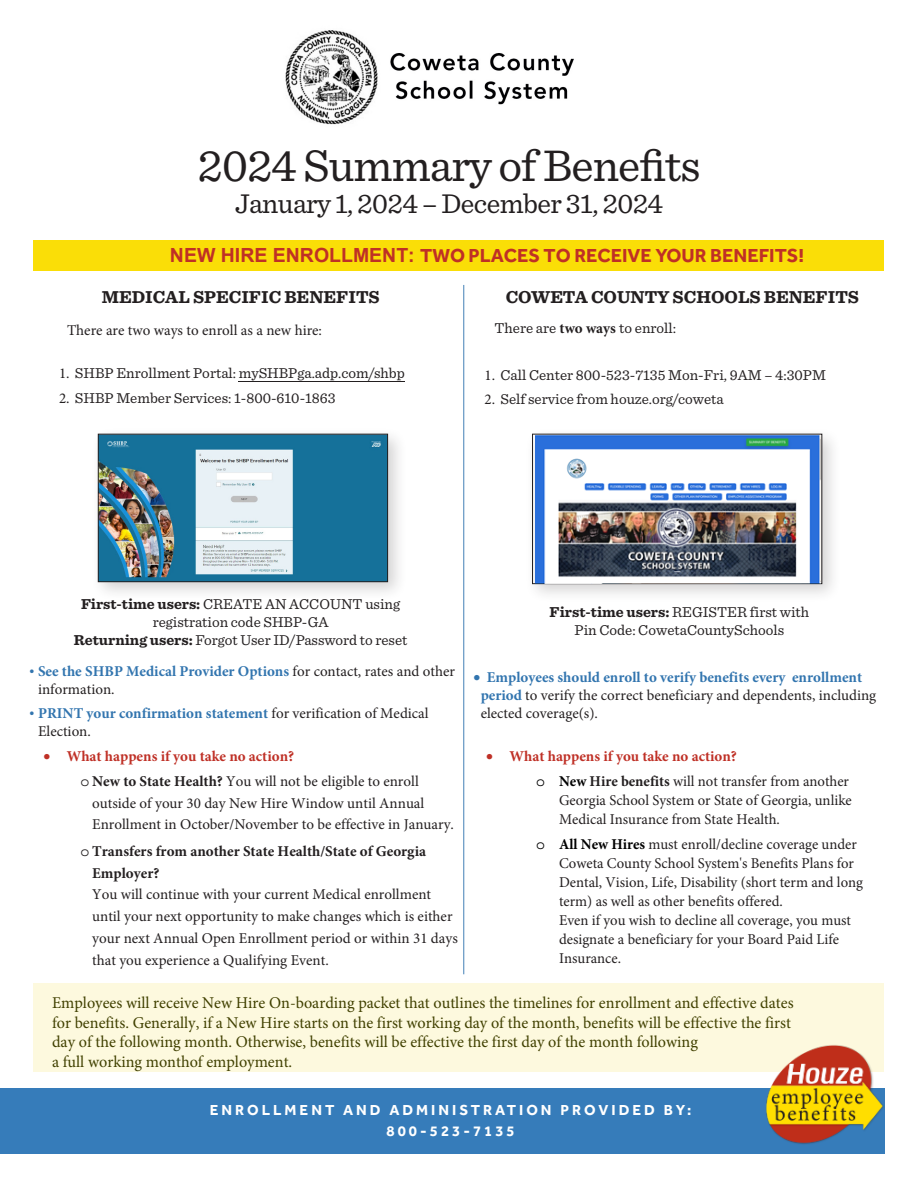
<style>
.page{position:relative;width:918px;height:1188px;background:#fff}
.page>*{position:absolute;margin:0;border:0;box-sizing:border-box;transform-origin:0 0}
.t1{font:46.5px "Sentinel";letter-spacing:-.02em;color:#231f20}
.t2{font:28.5px "Sentinel";letter-spacing:-.02em;color:#231f20}
.t3{font:700 19.5px "Effra";color:#bf3026}
.t4{font:700 18px "Sentinel";color:#231f20}
.t5{font:16.5px/19.4px "Minion Pro";color:#404000}
.t6{font:15px/19px "Minion Pro";color:#231f20}
.t7{font:15px/18px "Sentinel";color:#231f20;text-align:center}
.t8{font:700 15px/25px "Minion Pro";color:#bf3026}
.t9{font:700 15px "Effra";letter-spacing:.2em;color:#fff}
.s1{font-family:"Arial"}
.s2{font-family:"Minion Pro";font-weight:700}
.s3{font-family:"Minion Pro"}
.s4{font-weight:700}
.s5{font-family:"Sentinel";color:#3275af}
.s6{font-weight:700;color:#3275af}
.s7{font-family:"Courier Std";font-weight:400;color:#231f20}
.s8{color:#231f20}
.s9{font-weight:400;color:#231f20}
.s10{font-family:"Courier Std"}
.s11{color:#3275af}
.s12{font-family:"Courier Std";font-weight:400;color:#000}
.s13{color:#000}
.s14{font-family:"Courier Std";color:#000}
.s15{font-weight:700;color:#000}
</style>
<div class="page">
<img style="left:285px;top:30px;width:289px;height:95px">
<div style="left:34px;top:241px;width:850px;height:30px;background:#fade07"></div>
<hr style="left:464px;top:285px;width:1px;height:689px;background:#3275af">
<div style="left:34px;top:983px;width:850px;height:89px;background:#fdf9de"></div>
<div style="left:0;top:1089px;width:884px;height:65px;background:#367cba"></div>
<img style="left:764px;top:1045px;width:120px;height:99px">
<div style="left:525px;top:426px;width:317px;height:178px;background:#231f20;opacity:.2"></div>
<div style="left:91px;top:426px;width:317px;height:175px;background:#231f20;opacity:.2"></div>
<img style="left:100px;top:436px;width:286px;height:144px">
<div style="left:98px;top:434px;width:290px;height:148px;border:1px solid #231f20"></div>
<hr style="left:239px;top:381px;width:166px;height:1px;background:#231f20">
<img style="left:536px;top:435px;width:285px;height:148px">
<p class="t1" style="left:198px;top:131px;width:504px">2024 Summary of Benefits</p>
<p class="t2" style="left:235px;top:182px;width:430px">January 1, 2024 – December 31, 2024</p>
<p class="t3" style="left:170px;top:244px;width:636px"><span class="s1">NEW HIRE ENROLLMENT:</span> TWO PLACES TO RECEIVE YOUR BENEFITS!</p>
<p class="t4" style="left:102px;top:282px;width:279px">MEDICAL SPECIFIC BENEFITS</p>
<p class="t4" style="left:506px;top:282px;width:355px">COWETA COUNTY SCHOOLS BENEFITS</p>
<p class="t7" style="left:494px;top:318px;width:183px">There are <span class="s2">two ways</span> to enroll<span class="s3">:</span></p>
<p class="t7" style="left:485px;top:365px;width:343px"><span class="s3">1.</span> Call Center 800-523-7135 Mon-Fri, 9AM – 4:30PM</p>
<p class="t7" style="left:485px;top:389px;width:241px"><span class="s3">2.</span> Self service from houze.org/coweta</p>
<p class="t6" style="left:67px;top:321px;width:257px">There are two ways to enroll as a new hire:</p>
<p class="t7" style="left:59px;top:363px;width:347px"><span class="s3">1.</span> SHBP Enrollment Portal: mySHBPga.adp.com/shbp</p>
<p class="t7" style="left:59px;top:388px;width:278px"><span class="s3">2.</span> SHBP Member Services: 1-800-610-1863</p>
<p class="t7" style="left:81px;top:594px;width:320px"><span class="s4">First-time users:</span> CREATE AN ACCOUNT using</p>
<p class="t7" style="left:153px;top:612px;width:177px">registration code SHBP-GA</p>
<p class="t7" style="left:74px;top:630px;width:335px"><span class="s4">Returning users:</span> Forgot User ID/Password to reset</p>
<p class="t6" style="left:38px;top:662px;width:419px;line-height:17.7px;text-indent:-10px"><span class="s5">•</span> <span class="s6">See the SHBP Medical Provider Options</span> for contact, rates and other information.</p>
<p class="t6" style="left:38px;top:705px;width:392px;line-height:17.7px;text-indent:-10px"><span class="s5">•</span> <span class="s6">PRINT your confirmation statement</span> for verification of Medical<br>Election.</p>
<p class="t8" style="left:81px;top:743px;width:340px;text-indent:-37px">• What happens if you take no action?<br><span class="s7">o</span> <span class="s8">New to State Health?</span> <span class="s9">You will not be eligible to enroll</span></p>
<p class="t6" style="left:92px;top:792px;width:363px;line-height:21.8px">outside of your 30 day New Hire Window until Annual<br>Enrollment in October/November to be effective in January.</p>
<p class="t6" style="left:92px;top:840px;width:367px;line-height:21.8px;text-indent:-12px"><span class="s10">o</span> <span class="s4">Transfers from another State Health/State of Georgia Employer?<br></span>You will continue with your current Medical enrollment until your next opportunity to make changes which is either your next Annual Open Enrollment period or within 31 days that you experience a Qualifying Event.</p>
<p class="t7" style="left:550px;top:602px;width:261px"><span class="s4">First-time users:</span> REGISTER first with<br>Pin Code: CowetaCountySchools</p>
<p class="t6" style="left:481px;top:669px;width:397px;line-height:17.9px;text-indent:-7px"><span class="s11">•</span> <span class="s6">Employees should enroll to verify benefits every enrollment period</span> to verify the correct beneficiary and dependents, including elected coverage(s).</p>
<p class="t8" style="left:536px;top:743px;width:314px;text-indent:-50px">• What happens if you take no action?<br><span class="s12">o</span> <span class="s13">New</span> <span class="s8">Hire benefits</span> <span class="s9">will not transfer from another</span></p>
<p class="t6" style="left:559px;top:790px;width:294px">Georgia School System or State of Georgia, unlike<br>Medical Insurance from State Health.</p>
<p class="t6" style="left:559px;top:834px;width:306px;text-indent:-23px"><span class="s14">o</span> <span class="s15">All New Hires</span> must enroll/decline coverage under Coweta County School System's Benefits Plans for Dental, Vision, Life, Disability (short term and long term) as well as other benefits offered.<br>Even if you wish to decline all coverage, you must designate a beneficiary for your Board Paid Life Insurance.</p>
<p class="t5" style="left:52px;top:994px;width:743px">Employees will receive New Hire On-boarding packet that outlines the timelines for enrollment and effective dates for benefits. Generally, if a New Hire starts on the first working day of the month, benefits will be effective the first day of the following month. Otherwise, benefits will be effective the first day of the month following<br>a full working monthof employment.</p>
<p class="t9" style="left:210px;top:1101px;width:483px">ENROLLMENT AND ADMINISTRATION PROVIDED BY:</p>
<p class="t9" style="left:387px;top:1122px;width:130px">800-523-7135</p>
</div>
